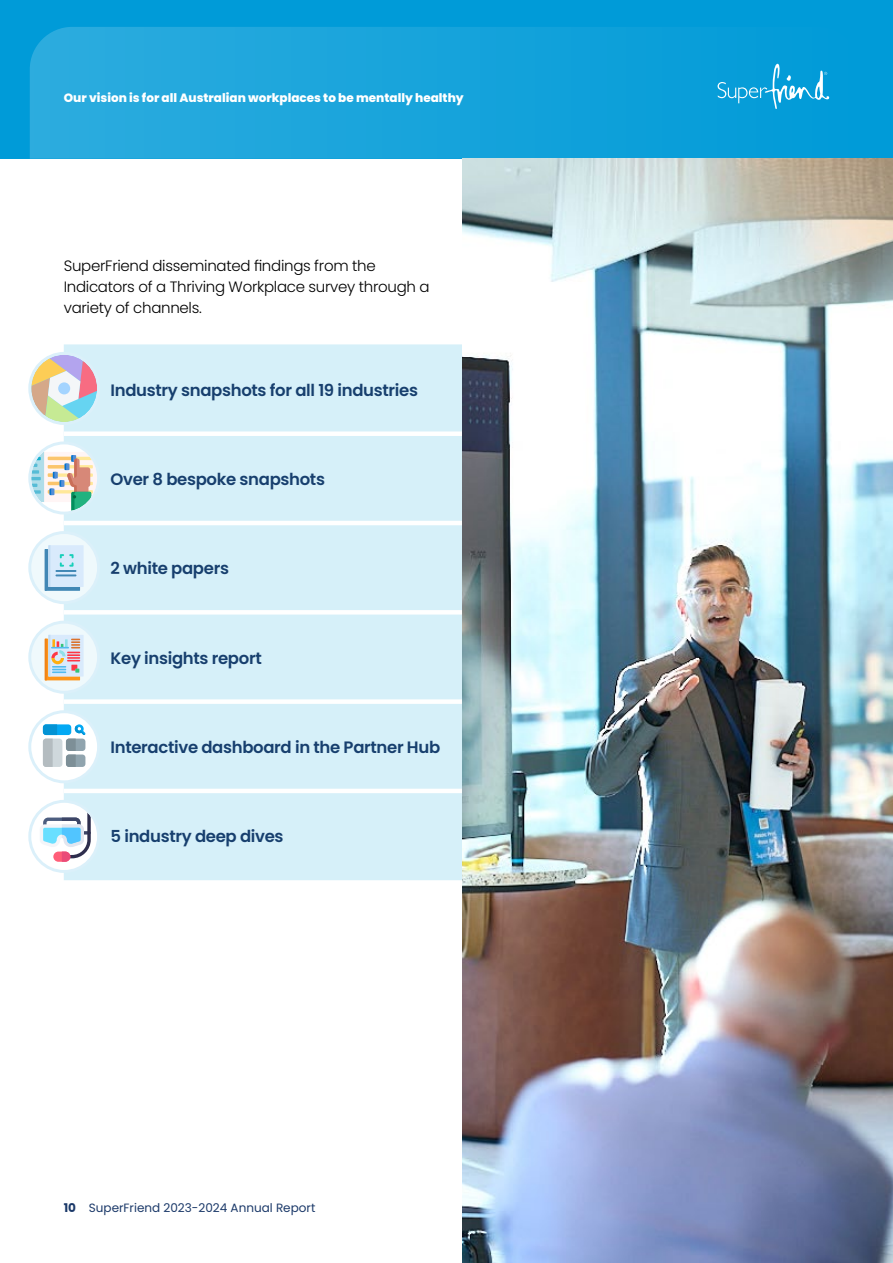
<style>
.page{position:relative;width:893px;height:1263px;background:#fff}
.page>*{position:absolute;margin:0;border:0;box-sizing:border-box;transform-origin:0 0}
.t1{font:600 16.5px "Poppins";letter-spacing:-.02em;color:#173f6e}
.t2{font:300 15px/21px "Poppins";letter-spacing:-.02em;color:#000}
.t3{font:800 12px "Poppins";color:#fff}
.t4{font:12px "Poppins";color:#1b3969}
.s1{font-weight:700}
</style>
<div class="page">
<div style="left:0;top:0;width:893px;height:159px;background:#009bd8"></div>
<svg style="left:30px;top:27px;width:830px;height:132px"></svg>
<svg style="left:718px;top:64px;width:111px;height:45px"></svg>
<div style="left:64px;top:344px;width:398px;height:536px;background:#d6f0f9"></div>
<div style="left:64px;top:431px;width:455px;height:5px;background:#fff"></div>
<hr style="left:64px;top:521px;width:455px;height:4px;background:#fff">
<div style="left:64px;top:610px;width:455px;height:5px;background:#fff"></div>
<div style="left:64px;top:699px;width:455px;height:5px;background:#fff"></div>
<hr style="left:64px;top:789px;width:455px;height:4px;background:#fff">
<svg style="left:32px;top:355px;width:65px;height:67px"></svg>
<div style="left:28px;top:352px;width:72px;height:73px;border:3px solid #dbf0fa;border-radius:50%"></div>
<svg style="left:30px;top:443px;width:69px;height:70px"></svg>
<svg style="left:32px;top:452px;width:65px;height:60px"></svg>
<div style="left:28px;top:441px;width:72px;height:73px;border:3px solid #dbf0fa;border-radius:50%"></div>
<div style="left:30px;top:532px;width:69px;height:71px;background:#eff9fc;border-radius:50%"></div>
<div style="left:48px;top:545px;width:36px;height:42px;background:#d9eafc"></div>
<svg style="left:45px;top:545px;width:35px;height:46px"></svg>
<hr style="left:56px;top:570px;width:20px;height:2px;background:#4187b5">
<hr style="left:56px;top:574px;width:20px;height:2px;background:#4187b5">
<div style="left:28px;top:531px;width:72px;height:73px;border:3px solid #dbf0fa;border-radius:50%"></div>
<div style="left:30px;top:622px;width:69px;height:70px;background:#eff9fc;border-radius:50%"></div>
<div style="left:48px;top:635px;width:36px;height:41px;background:#d9eafc"></div>
<svg style="left:45px;top:635px;width:35px;height:45px"></svg>
<div style="left:28px;top:621px;width:72px;height:73px;border:3px solid #dbf0fa;border-radius:50%"></div>
<div style="left:30px;top:712px;width:69px;height:70px;background:#fff;border-radius:50%"></div>
<div style="left:43px;top:724px;width:28px;height:11px;background:#03a9f4;border-radius:3px"></div>
<div style="left:43px;top:738px;width:19px;height:29px;background:#cfd8dc;border-radius:3px"></div>
<svg style="left:43px;top:724px;width:14px;height:43px"></svg>
<svg style="left:66px;top:724px;width:20px;height:43px"></svg>
<div style="left:28px;top:710px;width:72px;height:73px;border:3px solid #dbf0fa;border-radius:50%"></div>
<svg style="left:30px;top:801px;width:69px;height:70px"></svg>
<svg style="left:40px;top:804px;width:51px;height:58px"></svg>
<div style="left:28px;top:800px;width:72px;height:73px;border:3px solid #dbf0fa;border-radius:50%"></div>
<img style="left:462px;top:159px;width:431px;height:1104px">
<p class="t3" style="left:64px;top:91px;width:401px">Our vision is for all Australian workplaces to be mentally healthy</p>
<p class="t2" style="left:64px;top:255px;width:367px">SuperFriend disseminated findings from the<br>Indicators of a Thriving Workplace survey through a variety of channels.</p>
<p class="t1" style="left:111px;top:380px;width:309px">Industry snapshots for all 19 industries</p>
<p class="t1" style="left:111px;top:470px;width:216px">Over 8 bespoke snapshots</p>
<p class="t1" style="left:111px;top:559px;width:120px">2 white papers</p>
<p class="t1" style="left:111px;top:648px;width:153px">Key insights report</p>
<p class="t1" style="left:111px;top:737px;width:331px">Interactive dashboard in the Partner Hub</p>
<p class="t1" style="left:111px;top:827px;width:175px">5 industry deep dives</p>
<p class="t4" style="left:64px;top:1200px;width:253px"><span class="s1">10</span> SuperFriend 2023-2024 Annual Report</p>
</div>
